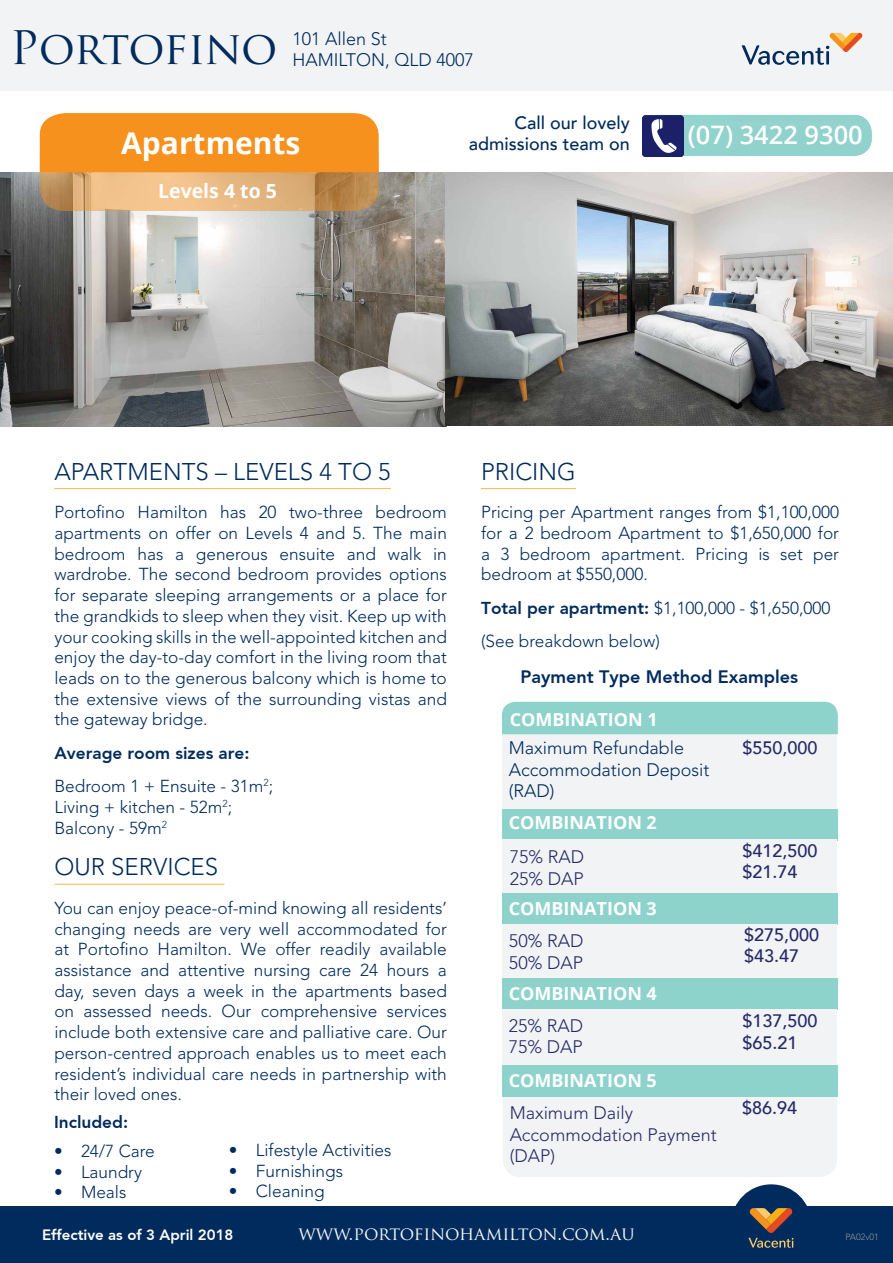
<style>
.page{position:relative;width:893px;height:1263px;background:#fff}
.page>*{position:absolute;margin:0;border:0;box-sizing:border-box;transform-origin:0 0}
.t1{font:45px "Trajan Pro";letter-spacing:-.02em;color:#002b5c}
.t2{font:700 30px "Open Sans";color:#fff}
.t3{font:600 25.5px "Open Sans";color:#fff}
.heading_3{font:300 24px "Avenir LT Std";color:#002b5c}
.t4{font:700 19.5px "Open Sans";color:#fff}
.t5{font:300 18px/21.6px "Avenir LT Std";color:#262a67}
.t6{font:300 18px "Avenir LT Std";color:#002b5c}
.t7{font:700 18px "Open Sans";color:#fff}
.t8{font:500 18px "Avenir LT";color:#262a67}
.t9{font:500 18px/21.6px "Avenir LT";color:#002b5c;text-align:right}
.t10{font:18px "Trajan Pro";letter-spacing:-.015em;color:#f4f5f6}
.t11{font:800 18px "Avenir";color:#002b5c}
.DescriptionPARA{font:300 17.25px/20.7px "Avenir LT Std";color:#002b5c;text-align:justify}
.DescriptionPARA-2{font:800 17.25px "Avenir";color:#002b5c}
.t12{font:800 15px "Avenir";color:#fff}
.t13{font:300 9px "Avenir LT Std";color:#939598}
.s1{font-family:"Avenir";font-weight:800}
</style>
<div class="page">
<img style="left:0;top:172px;width:893px;height:254px">
<svg style="left:40px;top:113px;width:339px;height:98px;background:#ea9c42"></svg>
<div style="left:503px;top:726px;width:334px;height:82px;background:#f2f3f4"></div>
<div style="left:503px;top:1082px;width:334px;height:95px;background:#f2f3f4;border-radius:18px"></div>
<div style="left:502px;top:702px;width:336px;height:32px;background:#8ed2cc"></div>
<div style="left:502px;top:809px;width:336px;height:31px;background:#8ed2cc"></div>
<div style="left:503px;top:839px;width:334px;height:56px;background:#f2f3f4"></div>
<div style="left:502px;top:893px;width:336px;height:32px;background:#8ed2cc"></div>
<div style="left:503px;top:924px;width:334px;height:55px;background:#f2f3f4"></div>
<div style="left:502px;top:978px;width:336px;height:32px;background:#8ed2cc"></div>
<div style="left:503px;top:1009px;width:334px;height:55px;background:#f2f3f4"></div>
<div style="left:502px;top:1065px;width:336px;height:32px;background:#8ed2cc"></div>
<div style="left:0;top:0;width:893px;height:90px;background:#f2f3f4"></div>
<svg style="left:741px;top:33px;width:121px;height:32px"></svg>
<img style="left:643px;top:115px;width:41px;height:41px">
<hr style="left:481px;top:488px;width:95px;height:1px;background:#fcb840">
<hr style="left:54px;top:488px;width:337px;height:1px;background:#fcb840">
<hr style="left:54px;top:884px;width:170px;height:1px;background:#fcb840">
<div style="left:0;top:1207px;width:893px;height:56px;background:#002b5c"></div>
<div style="left:731px;top:1184px;width:80px;height:78px;background:#002b5c;border-radius:50%"></div>
<svg style="left:749px;top:1208px;width:44px;height:40px"></svg>
<p class="t1" style="left:10px;top:19px;width:269px">Portofino</p>
<p class="t6" style="left:292px;top:28px;width:96px">101 Allen St</p>
<p class="t6" style="left:292px;top:50px;width:183px">HAMILTON, QLD 4007</p>
<p class="t2" style="left:121px;top:122px;width:181px">Apartments</p>
<p class="t4" style="left:158px;top:177px;width:120px">Levels 4 to 5</p>
<p class="t9" style="left:469px;top:112px;width:163px">Call our lovely admissions team on</p>
<p class="t3" style="left:688px;top:117px;width:177px">(07) 3422 9300</p>
<p class="heading_3" style="left:54px;top:457px;width:338px">APARTMENTS – LEVELS 4 TO 5</p>
<p class="DescriptionPARA" style="left:54px;top:502px;width:394px">Portofino Hamilton has 20 two-three bedroom apartments on offer on Levels 4 and 5. The main bedroom has a generous ensuite and walk in wardrobe. The second bedroom provides options for separate sleeping arrangements or a place for the grandkids to sleep when they visit. Keep up with your cooking skills in the well-appointed kitchen and enjoy the day-to-day comfort in the living room that leads on to the generous balcony which is home to the extensive views of the surrounding vistas and the gateway bridge.</p>
<p class="DescriptionPARA-2" style="left:54px;top:742px;width:197px">Average room sizes are:</p>
<p class="DescriptionPARA" style="left:54px;top:776px;width:220px">Bedroom 1 + Ensuite - 31m<sup>2</sup>;</p>
<p class="DescriptionPARA" style="left:54px;top:797px;width:179px">Living + kitchen - 52m<sup>2</sup>;</p>
<p class="DescriptionPARA" style="left:54px;top:817px;width:114px">Balcony - 59m<sup>2</sup></p>
<p class="heading_3" style="left:54px;top:853px;width:165px">OUR SERVICES</p>
<p class="DescriptionPARA" style="left:54px;top:898px;width:394px">You can enjoy peace-of-mind knowing all residents’ changing needs are very well accommodated for at Portofino Hamilton. We offer readily available assistance and attentive nursing care 24 hours a day, seven days a week in the apartments based on assessed needs. Our comprehensive services include both extensive care and palliative care. Our person-centred approach enables us to meet each resident’s individual care needs in partnership with their loved ones.</p>
<p class="DescriptionPARA-2" style="left:54px;top:1111px;width:76px">Included:</p>
<p class="DescriptionPARA" style="left:54px;top:1141px;width:102px">• 24/7 Care</p>
<p class="DescriptionPARA" style="left:54px;top:1161px;width:90px">• Laundry</p>
<p class="DescriptionPARA" style="left:54px;top:1182px;width:74px">• Meals</p>
<p class="DescriptionPARA" style="left:229px;top:1139px;width:164px">• Lifestyle Activities</p>
<p class="DescriptionPARA" style="left:229px;top:1160px;width:116px">• Furnishings</p>
<p class="DescriptionPARA" style="left:229px;top:1181px;width:97px">• Cleaning</p>
<p class="heading_3" style="left:481px;top:457px;width:96px">PRICING</p>
<p class="DescriptionPARA" style="left:481px;top:502px;width:359px">Pricing per Apartment ranges from $1,100,000 for a 2 bedroom Apartment to $1,650,000 for a 3 bedroom apartment. Pricing is set per bedroom at $550,000.</p>
<p class="DescriptionPARA" style="left:481px;top:598px;width:351px"><span class="s1">Total per apartment:</span> $1,100,000 - $1,650,000</p>
<p class="DescriptionPARA" style="left:481px;top:631px;width:180px">(See breakdown below)</p>
<p class="t11" style="left:521px;top:666px;width:279px">Payment Type Method Examples</p>
<p class="t7" style="left:510px;top:706px;width:150px">COMBINATION 1</p>
<p class="t6" style="left:509px;top:737px;width:177px">Maximum Refundable</p>
<p class="t6" style="left:509px;top:759px;width:202px">Accommodation Deposit</p>
<p class="t6" style="left:509px;top:780px;width:47px">(RAD)</p>
<p class="t7" style="left:509px;top:809px;width:150px">COMBINATION 2</p>
<p class="t5" style="left:510px;top:846px;width:76px">75% RAD</p>
<p class="t5" style="left:510px;top:867px;width:76px">25% DAP</p>
<p class="t7" style="left:509px;top:896px;width:150px">COMBINATION 3</p>
<p class="t5" style="left:509px;top:930px;width:76px">50% RAD</p>
<p class="t5" style="left:509px;top:952px;width:76px">50% DAP</p>
<p class="t7" style="left:509px;top:980px;width:150px">COMBINATION 4</p>
<p class="t5" style="left:509px;top:1015px;width:76px">25% RAD</p>
<p class="t5" style="left:509px;top:1036px;width:76px">75% DAP</p>
<p class="t7" style="left:509px;top:1067px;width:150px">COMBINATION 5</p>
<p class="t5" style="left:510px;top:1102px;width:209px">Maximum Daily<br>Accommodation Payment (DAP)</p>
<p class="t8" style="left:743px;top:737px;width:77px">$550,000</p>
<p class="t8" style="left:743px;top:840px;width:77px">$412,500</p>
<p class="t8" style="left:743px;top:861px;width:57px">$21.74</p>
<p class="t8" style="left:744px;top:924px;width:77px">$275,000</p>
<p class="t8" style="left:744px;top:946px;width:57px">$43.47</p>
<p class="t8" style="left:743px;top:1010px;width:77px">$137,500</p>
<p class="t8" style="left:743px;top:1032px;width:57px">$65.21</p>
<p class="t8" style="left:742px;top:1098px;width:57px">$86.94</p>
<p class="t12" style="left:42px;top:1226px;width:193px">Effective as of 3 April 2018</p>
<p class="t10" style="left:298px;top:1222px;width:337px">www.portofinohamilton.com.au</p>
<p class="t13" style="left:845px;top:1231px;width:35px">PA02v01</p>
</div>
